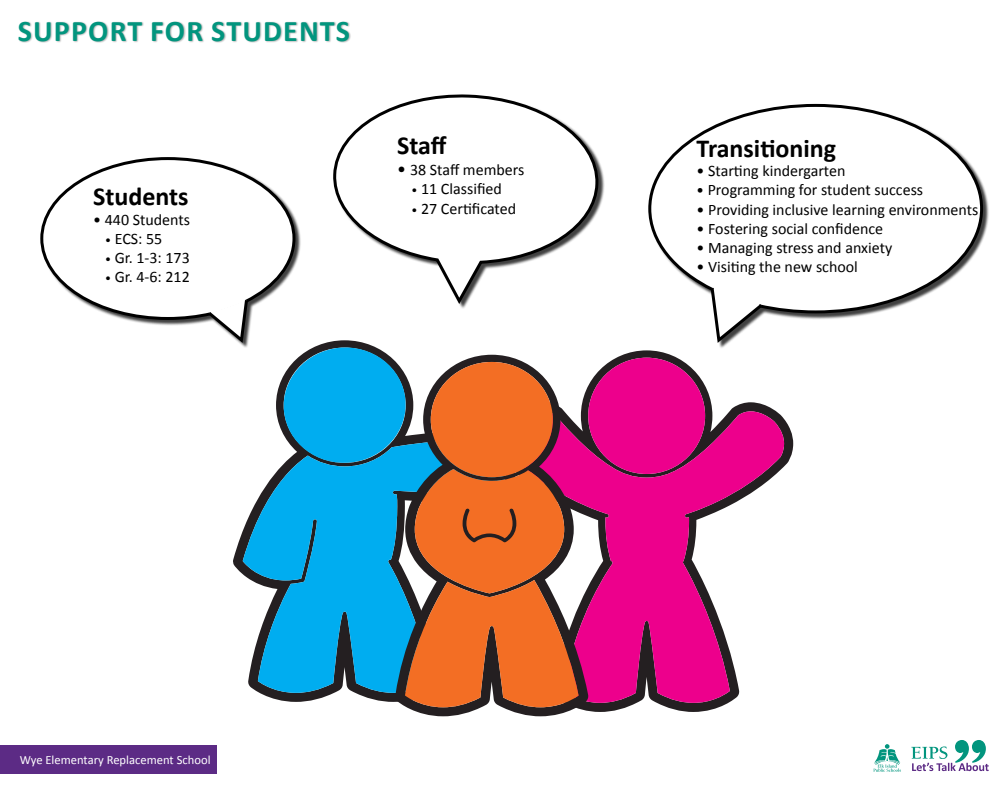
<style>
.page{position:relative;width:1008px;height:792px;background:#fff}
.page>*{position:absolute;margin:0;border:0;box-sizing:border-box;transform-origin:0 0}
.t1{font:700 30px "Calibri";letter-spacing:.04em;color:#02957e}
.t2{font:700 26px "Calibri";color:#000}
.t3{font:16px "Calibri";color:#000}
.t4{font:12.6px "Calibri";color:#fff}
.s1{font-size:12px}
.s2{font-size:18px}
.s3{font-size:15px}
</style>
<div class="page">
<svg style="left:911px;top:740px;width:78px;height:31px"></svg>
<svg style="left:873px;top:744px;width:28px;height:28px"></svg>
<div style="left:0;top:745px;width:216px;height:28px;background:#5c2b85"></div>
<div style="left:19px;top:21px;width:333px;height:23px;background:#000;opacity:.3"></div>
<svg style="left:589px;top:350px;width:204px;height:362px"></svg>
<svg style="left:589px;top:358px;width:195px;height:345px;fill:#ed008c"></svg>
<svg style="left:233px;top:340px;width:162px;height:362px"></svg>
<svg style="left:243px;top:344px;width:254px;height:349px;fill:#00adf0"></svg>
<svg style="left:395px;top:355px;width:194px;height:361px"></svg>
<svg style="left:405px;top:362px;width:174px;height:345px;background:#c96e43"></svg>
<svg style="left:463px;top:508px;width:53px;height:34px;background:#c75d23"></svg>
<div style="left:334px;top:95px;width:271px;height:215px;background:#000;opacity:.75"></div>
<svg style="left:333px;top:94px;width:267px;height:213px"></svg>
<div style="left:41px;top:158px;width:261px;height:191px;background:#fff"></div>
<svg style="left:40px;top:157px;width:257px;height:164px"></svg>
<svg style="left:205px;top:297px;width:45px;height:49px"></svg>
<svg style="left:648px;top:103px;width:337px;height:212px"></svg>
<svg style="left:709px;top:285px;width:56px;height:61px"></svg>
<h1 class="t1" style="left:18px;top:12px;width:334px">SUPPORT FOR STUDENTS</h1>
<h2 class="t2" style="left:93px;top:181px;width:97px">Students</h2>
<p class="t3" style="left:93px;top:209px;width:98px">• 440 Students</p>
<p class="t3" style="left:105px;top:228px;width:59px"><span class="s1">•</span> ECS: 55</p>
<p class="t3" style="left:105px;top:248px;width:86px"><span class="s1">•</span> Gr. 1-3: 173</p>
<p class="t3" style="left:105px;top:267px;width:86px"><span class="s1">•</span> Gr. 4-6: 212</p>
<h2 class="t2" style="left:397px;top:129px;width:51px">Staff</h2>
<p class="t3" style="left:397px;top:160px;width:129px"><span class="s2">•</span> 38 Staff members</p>
<p class="t3" style="left:412px;top:179px;width:92px"><span class="s1">•</span> 11 Classified</p>
<p class="t3" style="left:412px;top:198px;width:106px"><span class="s1">•</span> 27 Certificated</p>
<h2 class="t2" style="left:697px;top:132px;width:141px">Transitioning</h2>
<p class="t3" style="left:697px;top:161px;width:150px">• Starting kindergarten</p>
<p class="t3" style="left:697px;top:180px;width:228px"><span class="s3">•</span> Programming for student success</p>
<p class="t3" style="left:697px;top:199px;width:283px">• Providing inclusive learning environments</p>
<p class="t3" style="left:697px;top:219px;width:188px">• Fostering social confidence</p>
<p class="t3" style="left:697px;top:238px;width:197px">• Managing stress and anxiety</p>
<p class="t3" style="left:697px;top:257px;width:163px">• Visiting the new school</p>
<p class="t4" style="left:20px;top:752px;width:192px">Wye Elementary Replacement School</p>
</div>
